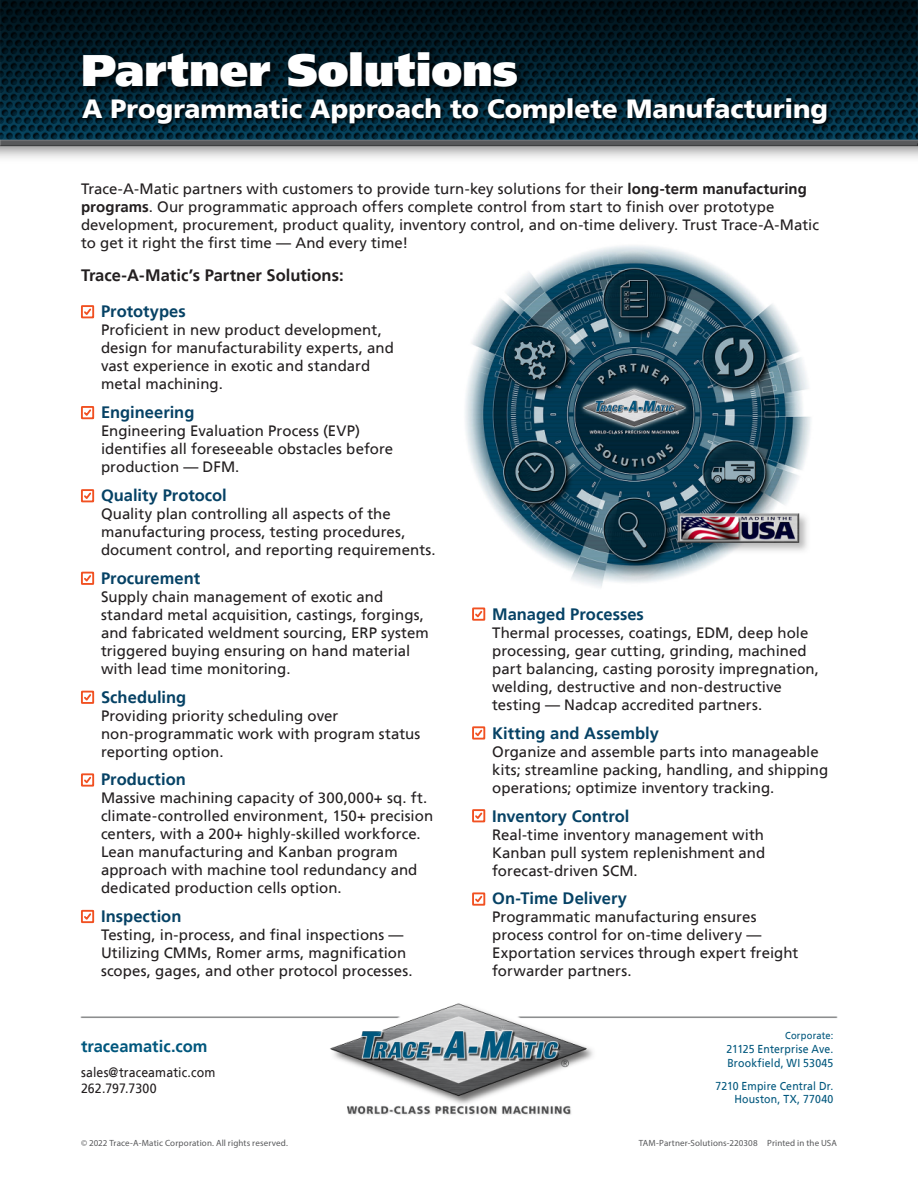
<style>
.page{position:relative;width:918px;height:1188px;background:#fff}
.page>*{position:absolute;margin:0;border:0;box-sizing:border-box;transform-origin:0 0}
.t1{font:900 45px "Frutiger";letter-spacing:-.005em;color:#fff}
.t2{font:900 26.25px "Frutiger";color:#fff}
.t3{font:700 16.5px "Frutiger";color:#064265}
.t4{font:700 16.5px "Frutiger";color:#231f20}
.t5{font:700 16.5px "Frutiger";color:#00577d}
.t6{font:15px/18px "Frutiger";color:#231f20}
.t7{font:13.5px/16.2px "Frutiger";letter-spacing:.01em;color:#231f20;scale:.92 1}
.t8{font:11.55px/13.8px "Frutiger";letter-spacing:.015em;color:#00577d;scale:.92 1}
.t9{font:10.2px "Frutiger";letter-spacing:.02em;color:#00577d;scale:.92 1}
.t10{font:9px "Myriad Pro";letter-spacing:.015em;color:#58595b}
.s1{font-weight:700}
</style>
<div class="page">
<img style="left:0;top:0;width:918px;height:1115px">
<img style="left:75px;top:40px;width:456px;height:70px">
<img style="left:80px;top:93px;width:753px;height:35px">
<div style="left:472px;top:607px;width:13px;height:14px;border:2px solid #f15122"></div>
<svg style="left:473px;top:609px;width:11px;height:10px"></svg>
<div style="left:472px;top:726px;width:13px;height:14px;border:2px solid #f15122"></div>
<svg style="left:473px;top:728px;width:11px;height:10px"></svg>
<div style="left:472px;top:809px;width:13px;height:13px;border:2px solid #f15122"></div>
<svg style="left:473px;top:811px;width:11px;height:10px"></svg>
<div style="left:472px;top:892px;width:13px;height:14px;border:2px solid #f15122"></div>
<svg style="left:473px;top:894px;width:11px;height:10px"></svg>
<div style="left:81px;top:305px;width:13px;height:13px;border:2px solid #f15122"></div>
<svg style="left:82px;top:307px;width:11px;height:10px"></svg>
<div style="left:81px;top:406px;width:13px;height:13px;border:2px solid #f15122"></div>
<svg style="left:82px;top:408px;width:11px;height:10px"></svg>
<div style="left:81px;top:489px;width:13px;height:13px;border:2px solid #f15122"></div>
<svg style="left:82px;top:491px;width:11px;height:10px"></svg>
<div style="left:81px;top:572px;width:13px;height:13px;border:2px solid #f15122"></div>
<svg style="left:82px;top:573px;width:11px;height:10px"></svg>
<div style="left:81px;top:691px;width:13px;height:13px;border:2px solid #f15122"></div>
<svg style="left:82px;top:692px;width:11px;height:10px"></svg>
<div style="left:81px;top:773px;width:13px;height:14px;border:2px solid #f15122"></div>
<svg style="left:82px;top:775px;width:11px;height:10px"></svg>
<div style="left:81px;top:910px;width:13px;height:13px;border:2px solid #f15122"></div>
<svg style="left:82px;top:912px;width:11px;height:10px"></svg>
<h1 class="t1" style="left:81px;top:50px;width:438px">Partner Solutions</h1>
<h2 class="t2" style="left:82px;top:97px;width:748px">A Programmatic Approach to Complete Manufacturing</h2>
<p class="t6" style="left:81px;top:181px;width:740px">Trace-A-Matic partners with customers to provide turn-key solutions for their <span class="s1">long-term manufacturing programs</span>. Our programmatic approach offers complete control from start to finish over prototype development, procurement, product quality, inventory control, and on-time delivery. Trust Trace-A-Matic to get it right the first time — And every time!</p>
<p class="t4" style="left:81px;top:268px;width:264px">Trace-A-Matic’s Partner Solutions:</p>
<p class="t3" style="left:101px;top:304px;width:86px">Prototypes</p>
<p class="t6" style="left:101px;top:322px;width:294px">Proficient in new product development, design for manufacturability experts, and vast experience in exotic and standard metal machining.</p>
<p class="t3" style="left:101px;top:405px;width:95px">Engineering</p>
<p class="t6" style="left:101px;top:423px;width:294px">Engineering Evaluation Process (EVP) identifies all foreseeable obstacles before production — DFM.</p>
<p class="t3" style="left:101px;top:488px;width:127px">Quality Protocol</p>
<p class="t6" style="left:101px;top:506px;width:336px">Quality plan controlling all aspects of the manufacturing process, testing procedures, document control, and reporting requirements.</p>
<p class="t3" style="left:101px;top:571px;width:101px">Procurement</p>
<p class="t6" style="left:101px;top:588px;width:329px">Supply chain management of exotic and standard metal acquisition, castings, forgings, and fabricated weldment sourcing, ERP system triggered buying ensuring on hand material with lead time monitoring.</p>
<p class="t3" style="left:101px;top:690px;width:87px">Scheduling</p>
<p class="t6" style="left:101px;top:707px;width:321px">Providing priority scheduling over non-programmatic work with program status reporting option.</p>
<p class="t3" style="left:101px;top:772px;width:86px">Production</p>
<p class="t6" style="left:101px;top:790px;width:334px">Massive machining capacity of 300,000+ sq. ft. climate-controlled environment, 150+ precision centers, with a 200+ highly-skilled workforce.<br>Lean manufacturing and Kanban program approach with machine tool redundancy and dedicated production cells option.</p>
<p class="t3" style="left:101px;top:909px;width:82px">Inspection</p>
<p class="t6" style="left:101px;top:927px;width:313px">Testing, in-process, and final inspections —<br>Utilizing CMMs, Romer arms, magnification scopes, gages, and other protocol processes.</p>
<p class="t5" style="left:81px;top:1039px;width:128px">traceamatic.com</p>
<p class="t7" style="left:81px;top:1065px;width:148px">sales@traceamatic.com<br>262.797.7300</p>
<p class="t3" style="left:492px;top:607px;width:153px">Managed Processes</p>
<p class="t6" style="left:492px;top:625px;width:328px">Thermal processes, coatings, EDM, deep hole processing, gear cutting, grinding, machined part balancing, casting porosity impregnation, welding, destructive and non-destructive testing — Nadcap accredited partners.</p>
<p class="t3" style="left:492px;top:726px;width:168px">Kitting and Assembly</p>
<p class="t6" style="left:492px;top:743px;width:338px">Organize and assemble parts into manageable kits; streamline packing, handling, and shipping operations; optimize inventory tracking.</p>
<p class="t3" style="left:492px;top:808px;width:139px">Inventory Control</p>
<p class="t6" style="left:492px;top:826px;width:275px;text-align:justify">Real-time inventory management with Kanban pull system replenishment and forecast-driven SCM.</p>
<p class="t3" style="left:492px;top:891px;width:136px">On-Time Delivery</p>
<p class="t6" style="left:492px;top:909px;width:308px">Programmatic manufacturing ensures process control for on-time delivery — Exportation services through expert freight forwarder partners.</p>
<p class="t9" style="left:785px;top:1031px;width:54px">Corporate:</p>
<p class="t8" style="left:726px;top:1043px;width:118px">21125 Enterprise Ave.<br>Brookfield, WI 53045</p>
<p class="t8" style="left:715px;top:1079px;width:130px;text-align:right">7210 Empire Central Dr.<br>Houston, TX, 77040</p>
<p class="t10" style="left:81px;top:1138px;width:209px">© 2022 Trace-A-Matic Corporation. All rights reserved.</p>
<p class="t10" style="left:639px;top:1138px;width:200px">TAM-Partner-Solutions-220308 Printed in the USA</p>
</div>
